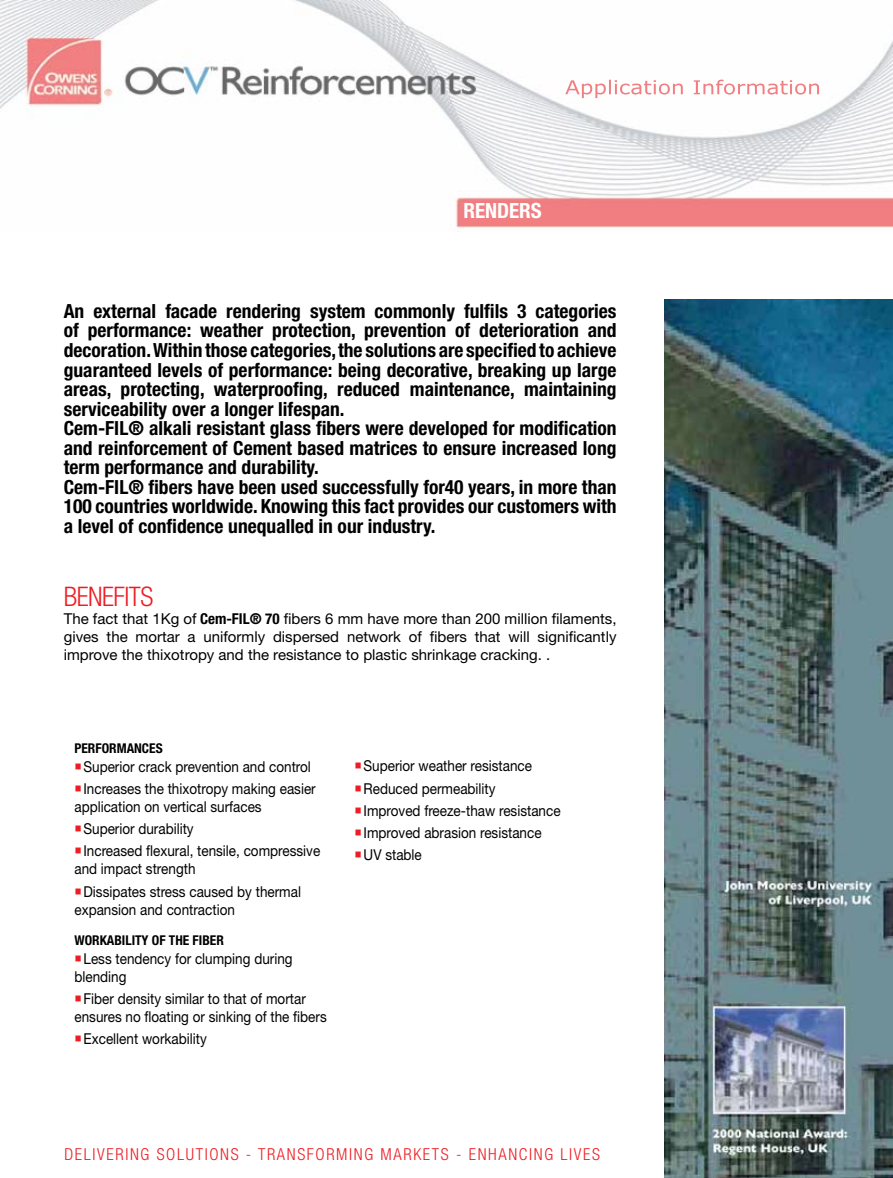
<style>
.page{position:relative;width:893px;height:1178px;background:#fff}
.page>*{position:absolute;margin:0;border:0;box-sizing:border-box;transform-origin:0 0}
.t1{font:300 condensed 27px "Helvetica Neue LT Std";color:#ed1d24}
.t2{font:700 condensed 21px "Helvetica Neue LT Std";color:#fff}
.t3{font:700 condensed 19.5px/19.5px "Helvetica Neue LT Std";color:#000}
.t4{font:300 condensed 16.5px "Helvetica Neue LT Std";letter-spacing:.1em;color:#ed1d24}
.t5{font:15px/22.2px "Helvetica Neue LT Std";color:#000;scale:.9 1}
.t6{font:15px/18px "Helvetica Neue LT Std";color:#000;text-align:justify}
.t7{font:700 condensed 13.5px "Helvetica Neue LT Std";color:#000}
.s1{font-weight:700;font-stretch:condensed}
</style>
<div class="page">
<img style="left:664px;top:300px;width:229px;height:878px">
<img style="left:0;top:0;width:893px;height:229px">
<img style="left:565px;top:80px;width:254px;height:15px">
<p class="t2" style="left:463px;top:198px;width:80px">Renders</p>
<p class="t3" style="left:64px;top:301px;width:554px">An external facade rendering system commonly fulfils 3 categories of performance: weather protection, prevention of deterioration and decoration. Within those categories, the solutions are specified to achieve guaranteed levels of performance: being decorative, breaking up large areas, protecting, waterproofing, reduced maintenance, maintaining serviceability over a longer lifespan.<br>Cem-FIL® alkali resistant glass fibers were developed for modification and reinforcement of Cement based matrices to ensure increased long term performance and durability.<br>Cem-FIL® fibers have been used successfully for40 years, in more than 100 countries worldwide. Knowing this fact provides our customers with a level of confidence unequalled in our industry.</p>
<h1 class="t1" style="left:64px;top:581px;width:25px">BENEFITS</h1>
<p class="t6" style="left:64px;top:610px;width:554px">The fact that 1Kg of <span class="s1">Cem-FIL® 70</span> fibers 6 mm have more than 200 million filaments, gives the mortar a uniformly dispersed network of fibers that will significantly improve the thixotropy and the resistance to plastic shrinkage cracking. .</p>
<p class="t7" style="left:74px;top:740px;width:90px">Performances</p>
<p class="t5" style="left:83px;top:755px;width:260px">Superior crack prevention and control<br>Increases the thixotropy making easier</p>
<p class="t5" style="left:83px;top:795px;width:265px;text-indent:-9px">application on vertical surfaces<br>Superior durability<br>Increased flexural, tensile, compressive</p>
<p class="t5" style="left:83px;top:857px;width:243px;text-indent:-9px">and impact strength<br>Dissipates stress caused by thermal</p>
<p class="t5" style="left:74px;top:898px;width:180px">expansion and contraction</p>
<p class="t7" style="left:74px;top:932px;width:148px">Workability of the fiber</p>
<p class="t5" style="left:75px;top:949px;width:244px;line-height:18px;text-indent:9px">Less tendency for clumping during blending</p>
<p class="t5" style="left:75px;top:989px;width:282px;line-height:18px;text-indent:9px">Fiber density similar to that of mortar ensures no floating or sinking of the fibers</p>
<p class="t5" style="left:84px;top:1028px;width:138px">Excellent workability</p>
<p class="t5" style="left:364px;top:755px;width:220px">Superior weather resistance<br>Reduced permeability<br>Improved freeze-thaw resistance<br>Improved abrasion resistance<br>UV stable</p>
<p class="t4" style="left:64px;top:1145px;width:537px">DELIVERING SOLUTIONS - TRANSFORMING MARKETS - ENHANCING LIVES</p>
</div>
